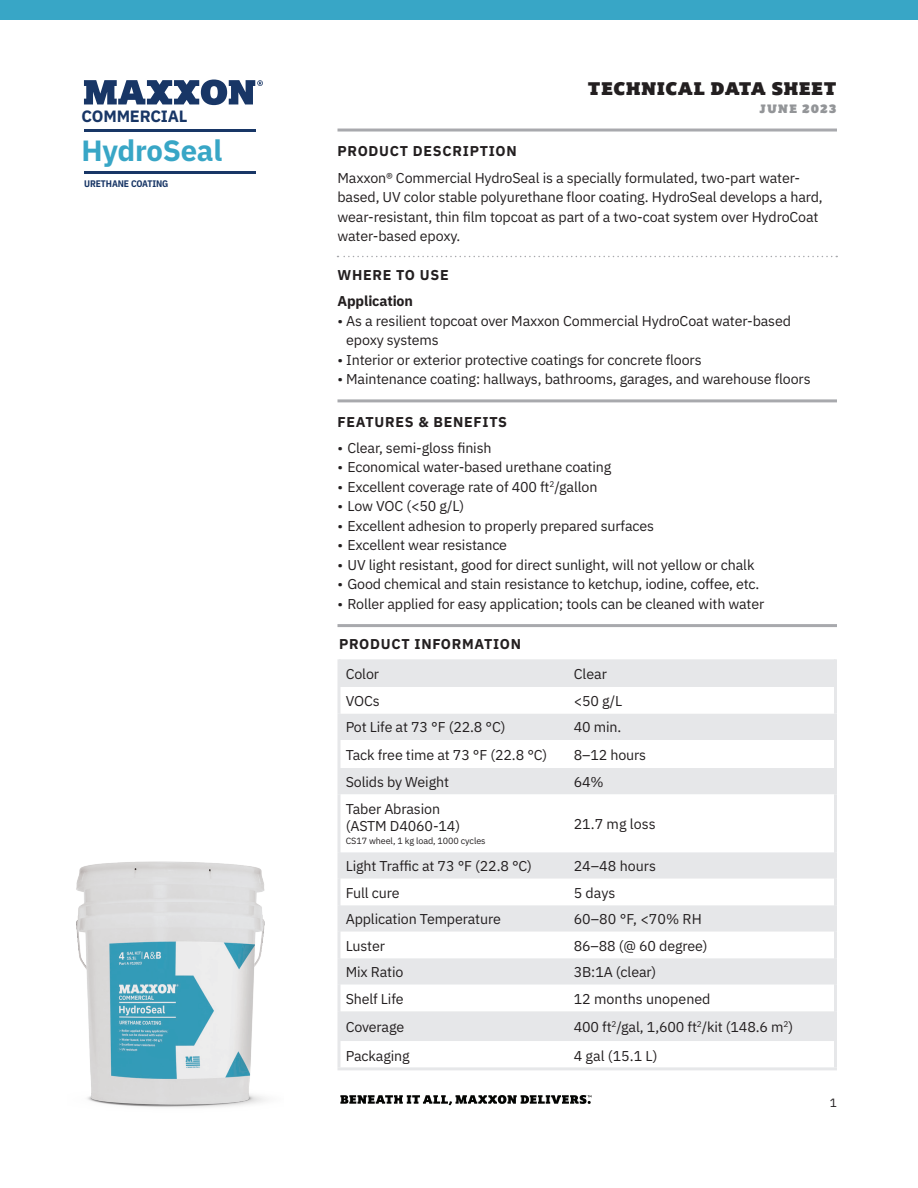
<style>
.page{position:relative;width:918px;height:1188px;background:#fff}
.page>*{position:absolute;margin:0;border:0;box-sizing:border-box;transform-origin:0 0}
.t1{font:700 29.25px "IBM Plex Sans";letter-spacing:-.01em;color:#38a6c6}
.t2{font:18px "Plume Ad";letter-spacing:.045em;color:#231f20}
.t3{font:700 16.35px "IBM Plex Sans";letter-spacing:-.01em;color:#183666}
.Body_Text__9_5_13__L{font:14.25px/19.5px "IBM Plex Sans";letter-spacing:-.01em;color:#231f20}
.Body_Text_Table__9_5{font:14.25px/17.1px "IBM Plex Sans";letter-spacing:-.01em;color:#231f20}
.Body_Text_9_5_13pt{font:14.25px/19.5px "IBM Plex Sans";letter-spacing:-.01em;color:#231f20}
.Body_All_Caps_Bold_T{font:700 14.25px "IBM Plex Sans";letter-spacing:.05em;color:#231f20}
.Body_Bulleted_Text{font:700 14.25px "IBM Plex Sans";letter-spacing:-.01em;color:#231f20}
.Body_Text__9_5_13__L-2{font:700 14.25px "IBM Plex Sans";letter-spacing:.05em;color:#231f20}
.t4{font:12px "Plume Ad";letter-spacing:.095em;color:#939598}
.t5{font:12px "IBM Plex Sans";color:#231f20}
.COMMERCIAL_PRO{font:700 9.45px "IBM Plex Sans Cond";letter-spacing:-.01em;color:#183666}
.Body_Text_Table__9_5-2{font:9px "IBM Plex Sans";letter-spacing:-.01em;color:#231f20}
</style>
<div class="page">
<svg style="left:338px;top:256px;width:499px;height:1px"></svg>
<img style="left:76px;top:861px;width:190px;height:247px">
<hr style="left:84px;top:171px;width:171px;height:3px;background:#183666">
<hr style="left:338px;top:129px;width:499px;height:3px;background:#a8a9ad">
<svg style="left:340px;top:1095px;width:251px;height:11px"></svg>
<hr style="left:338px;top:399px;width:499px;height:3px;background:#a8a9ad">
<hr style="left:338px;top:624px;width:499px;height:3px;background:#a8a9ad">
<div style="left:340px;top:659px;width:494px;height:28px;background:#e6e7e9"></div>
<svg style="left:340px;top:687px;width:494px;height:380px"></svg>
<hr style="left:338px;top:659px;width:2px;height:28px;background:#e6e7e9">
<hr style="left:834px;top:659px;width:3px;height:28px;background:#e6e7e9">
<hr style="left:338px;top:687px;width:2px;height:26px;background:#e6e7e9">
<hr style="left:834px;top:687px;width:3px;height:26px;background:#e6e7e9">
<hr style="left:338px;top:713px;width:2px;height:27px;background:#e6e7e9">
<hr style="left:834px;top:713px;width:3px;height:27px;background:#e6e7e9">
<hr style="left:338px;top:740px;width:2px;height:28px;background:#e6e7e9">
<hr style="left:834px;top:740px;width:3px;height:28px;background:#e6e7e9">
<hr style="left:338px;top:768px;width:2px;height:26px;background:#e6e7e9">
<hr style="left:834px;top:768px;width:3px;height:26px;background:#e6e7e9">
<hr style="left:338px;top:794px;width:2px;height:58px;background:#e6e7e9">
<hr style="left:834px;top:794px;width:3px;height:58px;background:#e6e7e9">
<hr style="left:338px;top:852px;width:2px;height:27px;background:#e6e7e9">
<hr style="left:834px;top:852px;width:3px;height:27px;background:#e6e7e9">
<hr style="left:338px;top:879px;width:2px;height:26px;background:#e6e7e9">
<hr style="left:834px;top:879px;width:3px;height:26px;background:#e6e7e9">
<hr style="left:338px;top:905px;width:2px;height:27px;background:#e6e7e9">
<hr style="left:834px;top:905px;width:3px;height:27px;background:#e6e7e9">
<hr style="left:338px;top:932px;width:2px;height:26px;background:#e6e7e9">
<hr style="left:834px;top:932px;width:3px;height:26px;background:#e6e7e9">
<hr style="left:338px;top:958px;width:2px;height:27px;background:#e6e7e9">
<hr style="left:834px;top:958px;width:3px;height:27px;background:#e6e7e9">
<hr style="left:338px;top:985px;width:2px;height:26px;background:#e6e7e9">
<hr style="left:834px;top:985px;width:3px;height:26px;background:#e6e7e9">
<hr style="left:338px;top:1011px;width:2px;height:30px;background:#e6e7e9">
<hr style="left:834px;top:1011px;width:3px;height:30px;background:#e6e7e9">
<hr style="left:338px;top:1041px;width:2px;height:26px;background:#e6e7e9">
<hr style="left:834px;top:1041px;width:3px;height:26px;background:#e6e7e9">
<hr style="left:338px;top:1067px;width:229px;height:3px;background:#e6e7e9">
<hr style="left:567px;top:1067px;width:270px;height:3px;background:#e6e7e9">
<div style="left:0;top:0;width:918px;height:20px;background:#38a6c6"></div>
<hr style="left:84px;top:129px;width:171px;height:2px;background:#183666">
<svg style="left:84px;top:80px;width:179px;height:25px"></svg>
<p class="t3" style="left:82px;top:104px;width:108px">COMMERCIAL</p>
<h1 class="t1" style="left:82px;top:127px;width:142px">HydroSeal</h1>
<p class="COMMERCIAL_PRO" style="left:84px;top:176px;width:86px">URETHANE COATING</p>
<p class="t2" style="left:588px;top:77px;width:250px">TECHNICAL DATA SHEET</p>
<p class="t4" style="left:760px;top:101px;width:78px">JUNE 2023</p>
<p class="Body_All_Caps_Bold_T" style="left:338px;top:140px;width:181px">PRODUCT DESCRIPTION</p>
<p class="Body_Text__9_5_13__L" style="left:338px;top:167px;width:487px">Maxxon® Commercial HydroSeal is a specially formulated, two-part water&shy;based, UV color stable polyurethane floor coating. HydroSeal develops a hard, wear-resistant, thin film topcoat as part of a two-coat system over HydroCoat water-based epoxy.</p>
<p class="Body_Text__9_5_13__L-2" style="left:338px;top:264px;width:113px">WHERE TO USE</p>
<p class="Body_Bulleted_Text" style="left:338px;top:290px;width:77px">Application</p>
<p class="Body_Text_9_5_13pt" style="left:346px;top:310px;width:446px;text-indent:-9px">• As a resilient topcoat over Maxxon Commercial HydroCoat water-based epoxy systems</p>
<p class="Body_Text_9_5_13pt" style="left:338px;top:349px;width:366px">• Interior or exterior protective coatings for concrete floors</p>
<p class="Body_Text_9_5_13pt" style="left:338px;top:368px;width:475px">• Maintenance coating: hallways, bathrooms, garages, and warehouse floors</p>
<p class="Body_All_Caps_Bold_T" style="left:338px;top:410px;width:171px">FEATURES &amp; BENEFITS</p>
<p class="Body_Text__9_5_13__L" style="left:338px;top:437px;width:156px">• Clear, semi-gloss finish</p>
<p class="Body_Text__9_5_13__L" style="left:338px;top:456px;width:275px">• Economical water-based urethane coating</p>
<p class="Body_Text__9_5_13__L" style="left:338px;top:476px;width:261px">• Excellent coverage rate of 400 ft<sup>2</sup>/gallon</p>
<p class="Body_Text__9_5_13__L" style="left:338px;top:495px;width:128px">• Low VOC (&lt;50 g/L)</p>
<p class="Body_Text__9_5_13__L" style="left:338px;top:515px;width:318px">• Excellent adhesion to properly prepared surfaces</p>
<p class="Body_Text__9_5_13__L" style="left:338px;top:534px;width:171px">• Excellent wear resistance</p>
<p class="Body_Text__9_5_13__L" style="left:338px;top:554px;width:419px">• UV light resistant, good for direct sunlight, will not yellow or chalk</p>
<p class="Body_Text__9_5_13__L" style="left:338px;top:573px;width:423px">• Good chemical and stain resistance to ketchup, iodine, coffee, etc.</p>
<p class="Body_Text__9_5_13__L" style="left:338px;top:593px;width:428px">• Roller applied for easy application; tools can be cleaned with water</p>
<p class="Body_All_Caps_Bold_T" style="left:339px;top:632px;width:184px">PRODUCT INFORMATION</p>
<p class="Body_Text_Table__9_5" style="left:346px;top:664px;width:35px">Color</p>
<p class="Body_Text__9_5_13__L" style="left:574px;top:663px;width:35px">Clear</p>
<p class="Body_Text_Table__9_5" style="left:346px;top:691px;width:35px">VOCs</p>
<p class="Body_Text__9_5_13__L" style="left:574px;top:690px;width:50px">&lt;50 g/L</p>
<p class="Body_Text_Table__9_5" style="left:346px;top:718px;width:161px">Pot Life at 73 °F (22.8 °C)</p>
<p class="Body_Text__9_5_13__L" style="left:574px;top:716px;width:49px">40 min.</p>
<p class="Body_Text_Table__9_5" style="left:346px;top:745px;width:203px">Tack free time at 73 °F (22.8 °C)</p>
<p class="Body_Text__9_5_13__L" style="left:574px;top:744px;width:74px">8–12 hours</p>
<p class="Body_Text_Table__9_5" style="left:346px;top:772px;width:105px">Solids by Weight</p>
<p class="Body_Text__9_5_13__L" style="left:574px;top:771px;width:32px">64%</p>
<p class="Body_Text_Table__9_5" style="left:346px;top:799px;width:116px">Taber Abrasion (ASTM D4060-14)</p>
<p class="Body_Text_Table__9_5-2" style="left:346px;top:834px;width:141px">CS17 wheel, 1 kg load, 1000 cycles</p>
<p class="Body_Text__9_5_13__L" style="left:574px;top:813px;width:83px">21.7 mg loss</p>
<p class="Body_Text_Table__9_5" style="left:346px;top:856px;width:188px">Light Traffic at 73 °F (22.8 °C)</p>
<p class="Body_Text__9_5_13__L" style="left:574px;top:855px;width:84px">24–48 hours</p>
<p class="Body_Text_Table__9_5" style="left:346px;top:883px;width:55px">Full cure</p>
<p class="Body_Text__9_5_13__L" style="left:574px;top:882px;width:43px">5 days</p>
<p class="Body_Text_Table__9_5" style="left:346px;top:909px;width:157px">Application Temperature</p>
<p class="Body_Text__9_5_13__L" style="left:574px;top:908px;width:130px">60–80 °F, &lt;70% RH</p>
<p class="Body_Text_Table__9_5" style="left:346px;top:936px;width:41px">Luster</p>
<p class="Body_Text__9_5_13__L" style="left:574px;top:935px;width:135px">86–88 (@ 60 degree)</p>
<p class="Body_Text_Table__9_5" style="left:346px;top:962px;width:59px">Mix Ratio</p>
<p class="Body_Text__9_5_13__L" style="left:574px;top:961px;width:84px">3B:1A (clear)</p>
<p class="Body_Text_Table__9_5" style="left:346px;top:989px;width:59px">Shelf Life</p>
<p class="Body_Text__9_5_13__L" style="left:574px;top:988px;width:138px">12 months unopened</p>
<p class="Body_Text_Table__9_5" style="left:346px;top:1017px;width:60px">Coverage</p>
<p class="Body_Text__9_5_13__L" style="left:574px;top:1016px;width:221px">400 ft<sup>2</sup>/gal, 1,600 ft<sup>2</sup>/kit (148.6 m<sup>2</sup>)</p>
<p class="Body_Text_Table__9_5" style="left:346px;top:1046px;width:65px">Packaging</p>
<p class="Body_Text__9_5_13__L" style="left:574px;top:1045px;width:85px">4 gal (15.1 L)</p>
<p class="t5" style="left:830px;top:1093px;width:9px">1</p>
</div>
